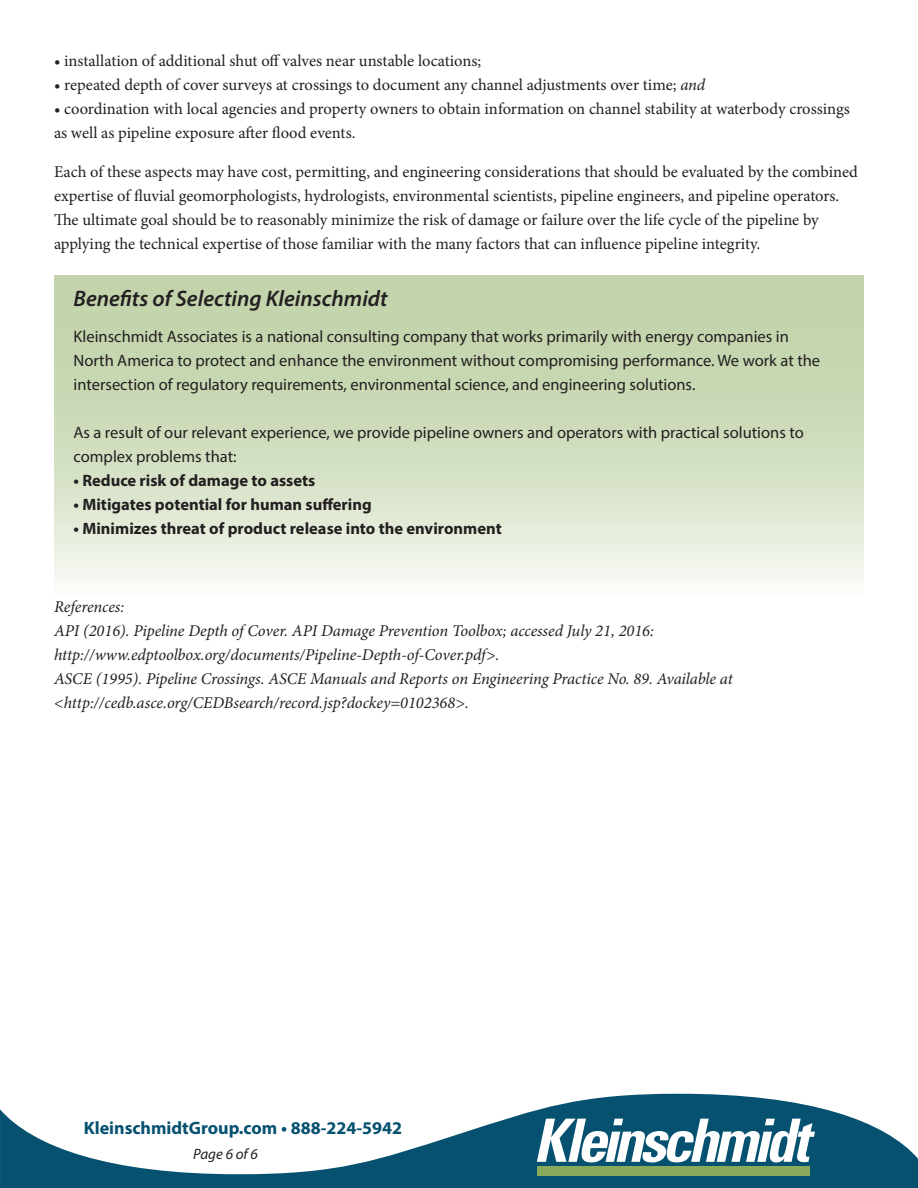
<style>
.page{position:relative;width:918px;height:1188px;background:#fff}
.page>*{position:absolute;margin:0;border:0;box-sizing:border-box;transform-origin:0 0}
.t1{font:italic 600 22.5px "Myriad Pro";color:#231f20}
.t2{font:700 18px "Myriad Pro";color:#06516f}
.t3{font:16.5px/24px "Minion Pro";color:#231f20}
.t4{font:16.5px/24px "Myriad Pro";color:#231f20}
.t5{font:italic 16.5px/24px "Minion Pro";letter-spacing:-.005em;color:#231f20}
.t6{font:700 16.5px "Myriad Pro";color:#231f20}
.t7{font:italic 15px "Myriad Pro";color:#231f20}
.s1{font-style:italic}
</style>
<div class="page">
<svg style="left:0;top:1094px;width:918px;height:94px"></svg>
<svg style="left:537px;top:1119px;width:278px;height:43px"></svg>
<div style="left:537px;top:1166px;width:272px;height:10px;background:#88aa5a"></div>
<svg style="left:54px;top:275px;width:810px;height:306px;background:#d2dfc1"></svg>
<p class="t3" style="left:54px;top:49px;width:429px">• installation of additional shut off valves near unstable locations;</p>
<p class="t3" style="left:54px;top:73px;width:653px">• repeated depth of cover surveys at crossings to document any channel adjustments over time; <span class="s1">and</span></p>
<p class="t3" style="left:54px;top:97px;width:797px">• coordination with local agencies and property owners to obtain information on channel stability at waterbody crossings as well as pipeline exposure after flood events.</p>
<p class="t3" style="left:54px;top:160px;width:806px">Each of these aspects may have cost, permitting, and engineering considerations that should be evaluated by the combined expertise of fluvial geomorphologists, hydrologists, environmental scientists, pipeline engineers, and pipeline operators.<br>The ultimate goal should be to reasonably minimize the risk of damage or failure over the life cycle of the pipeline by applying the technical expertise of those familiar with the many factors that can influence pipeline integrity.</p>
<p class="t1" style="left:74px;top:285px;width:316px">Benefits of Selecting Kleinschmidt</p>
<p class="t4" style="left:74px;top:325px;width:748px">Kleinschmidt Associates is a national consulting company that works primarily with energy companies in<br>North America to protect and enhance the environment without compromising performance. We work at the intersection of regulatory requirements, environmental science, and engineering solutions.</p>
<p class="t4" style="left:74px;top:421px;width:732px">As a result of our relevant experience, we provide pipeline owners and operators with practical solutions to complex problems that:</p>
<p class="t6" style="left:74px;top:470px;width:243px">• Reduce risk of damage to assets</p>
<p class="t6" style="left:74px;top:494px;width:300px">• Mitigates potential for human suffering</p>
<p class="t6" style="left:74px;top:518px;width:430px">• Minimizes threat of product release into the environment</p>
<p class="t5" style="left:54px;top:595px;width:72px">References:</p>
<p class="t5" style="left:54px;top:619px;width:602px">API (2016). Pipeline Depth of Cover. API Damage Prevention Toolbox; accessed July 21, 2016:</p>
<p class="t5" style="left:54px;top:643px;width:447px">http://www.edptoolbox.org/documents/Pipeline-Depth-of-Cover.pdf&gt;.</p>
<p class="t5" style="left:54px;top:667px;width:680px">ASCE (1995). Pipeline Crossings. ASCE Manuals and Reports on Engineering Practice No. 89. Available at &lt;http://cedb.asce.org/CEDBsearch/record.jsp?dockey=0102368&gt;.</p>
<p class="t2" style="left:84px;top:1116px;width:320px">KleinschmidtGroup.com • 888-224-5942</p>
<p class="t7" style="left:193px;top:1145px;width:66px">Page 6 of 6</p>
</div>
